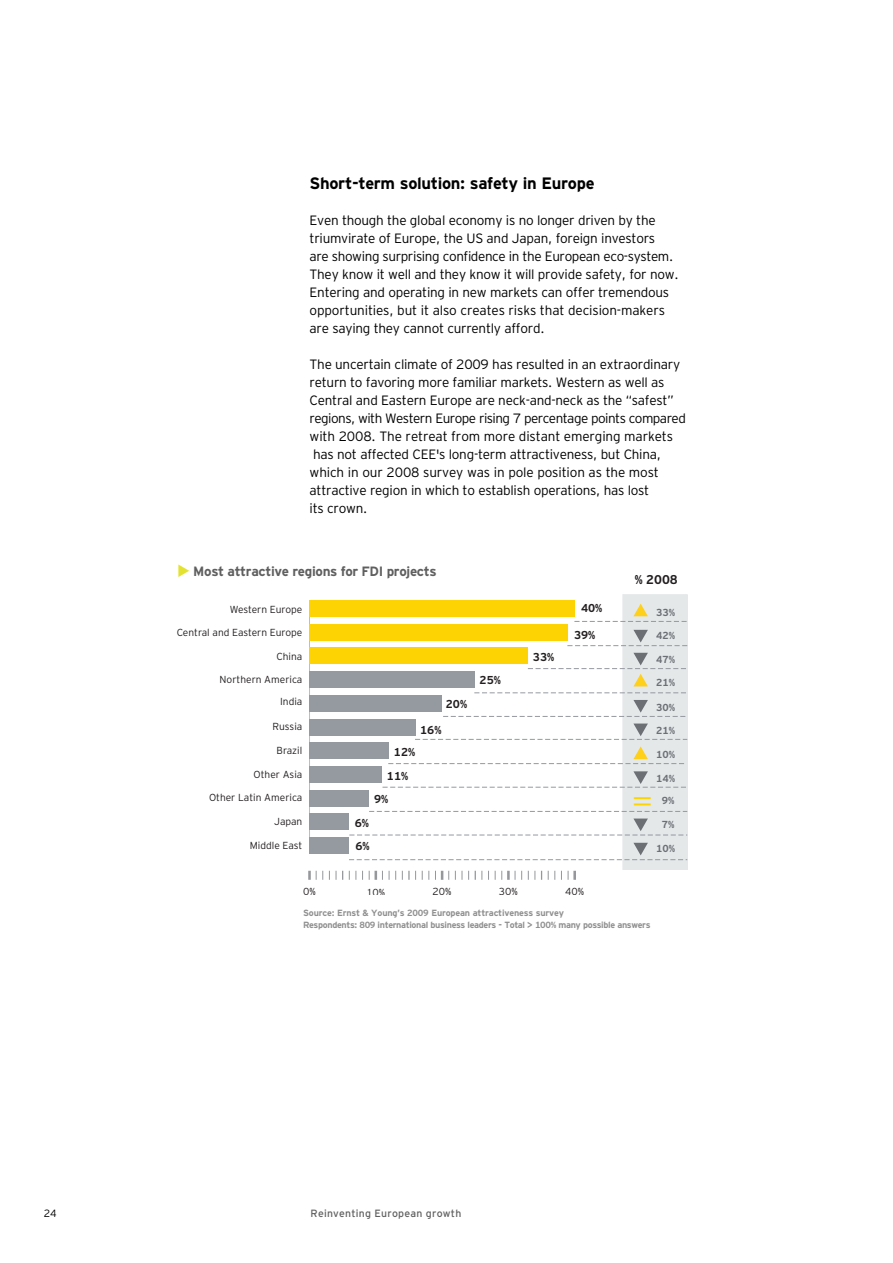
<style>
.page{position:relative;width:893px;height:1263px;background:#fff}
.page>*{position:absolute;margin:0;border:0;box-sizing:border-box;transform-origin:0 0}
.t1{font:32.25px "Myriad Pro";color:#fed304}
.t2{font:700 16.5px "EY Interstate";letter-spacing:-.02em;color:#000}
.t3{font:300 13.5px/18px "EY Interstate";letter-spacing:-.02em;color:#000}
.t4{font:700 13.5px "EY Interstate";letter-spacing:-.025em;color:#5f5f5f}
.t5{font:700 12.75px "EY Interstate";color:#231f20}
.t6{font:700 11.55px/23.9px "EY Interstate";color:#231f20}
.t7{font:10.5px "EY Interstate";letter-spacing:.02em;color:#5f5f5f}
.t8{font:300 10.5px "EY Interstate";color:#000}
.t9{font:300 10.2px "EY Interstate";color:#231f20}
.t10{font:700 10.2px "EY Interstate";color:#6c7075}
.t11{font:700 9px/12px "EY Interstate";letter-spacing:-.04em;color:#909090}
.s1{font-weight:300;font-size:36px;color:#e3e231}
</style>
<div class="page">
<div style="left:623px;top:595px;width:64px;height:274px;background:#e4e8e9"></div>
<div style="left:623px;top:594px;width:65px;height:276px;border:1px solid #e4e8e9"></div>
<hr style="left:309px;top:601px;width:1px;height:250px;background:#babfc4">
<div style="left:309px;top:600px;width:266px;height:17px;background:#fed304"></div>
<div style="left:309px;top:624px;width:259px;height:17px;background:#fed304"></div>
<div style="left:309px;top:648px;width:219px;height:16px;background:#fed304"></div>
<div style="left:309px;top:671px;width:166px;height:17px;background:#9599a0"></div>
<div style="left:309px;top:695px;width:133px;height:17px;background:#9599a0"></div>
<div style="left:309px;top:719px;width:107px;height:16px;background:#9599a0"></div>
<div style="left:309px;top:742px;width:80px;height:17px;background:#9599a0"></div>
<div style="left:309px;top:766px;width:73px;height:17px;background:#9599a0"></div>
<div style="left:309px;top:790px;width:60px;height:16px;background:#9599a0"></div>
<div style="left:309px;top:813px;width:40px;height:17px;background:#9599a0"></div>
<div style="left:309px;top:837px;width:40px;height:17px;background:#9599a0"></div>
<svg style="left:308px;top:871px;width:15px;height:9px"></svg>
<svg style="left:336px;top:871px;width:7px;height:9px"></svg>
<svg style="left:356px;top:871px;width:7px;height:9px"></svg>
<svg style="left:369px;top:871px;width:14px;height:9px"></svg>
<svg style="left:389px;top:871px;width:7px;height:9px"></svg>
<svg style="left:402px;top:871px;width:14px;height:9px"></svg>
<svg style="left:429px;top:871px;width:20px;height:9px"></svg>
<svg style="left:462px;top:871px;width:7px;height:9px"></svg>
<svg style="left:482px;top:871px;width:7px;height:9px"></svg>
<svg style="left:495px;top:871px;width:27px;height:9px"></svg>
<svg style="left:535px;top:871px;width:7px;height:9px"></svg>
<svg style="left:555px;top:871px;width:7px;height:9px"></svg>
<svg style="left:568px;top:871px;width:8px;height:9px"></svg>
<svg style="left:349px;top:843px;width:338px;height:17px"></svg>
<svg style="left:574px;top:604px;width:113px;height:18px"></svg>
<svg style="left:567px;top:630px;width:120px;height:16px"></svg>
<svg style="left:528px;top:653px;width:159px;height:33px"></svg>
<svg style="left:474px;top:692px;width:213px;height:1px"></svg>
<svg style="left:415px;top:723px;width:272px;height:17px"></svg>
<svg style="left:388px;top:746px;width:299px;height:18px"></svg>
<svg style="left:382px;top:771px;width:305px;height:17px"></svg>
<svg style="left:369px;top:811px;width:318px;height:1px"></svg>
<svg style="left:349px;top:818px;width:338px;height:18px"></svg>
<svg style="left:443px;top:700px;width:244px;height:17px"></svg>
<p class="t2" style="left:310px;top:174px;width:286px">Short-term solution: safety in Europe</p>
<p class="t3" style="left:310px;top:211px;width:371px">Even though the global economy is no longer driven by the triumvirate of Europe, the US and Japan, foreign investors<br>are showing surprising confidence in the European eco-system.<br>They know it well and they know it will provide safety, for now.<br>Entering and operating in new markets can offer tremendous opportunities, but it also creates risks that decision-makers are saying they cannot currently afford.</p>
<p class="t3" style="left:310px;top:355px;width:378px">The uncertain climate of 2009 has resulted in an extraordinary return to favoring more familiar markets. Western as well as Central and Eastern Europe are neck-and-neck as the “safest” regions, with Western Europe rising 7 percentage points compared with 2008. The retreat from more distant emerging markets has not affected CEE's long-term attractiveness, but China, which in our 2008 survey was in pole position as the most attractive region in which to establish operations, has lost<br>its crown.</p>
<p class="t4" style="left:176px;top:563px;width:262px"><span class="s1">•</span> Most attractive regions for FDI projects</p>
<p class="t9" style="left:230px;top:604px;width:74px">Western Europe</p>
<p class="t9" style="left:177px;top:626px;width:127px">Central and Eastern Europe</p>
<p class="t9" style="left:276px;top:650px;width:28px">China</p>
<p class="t9" style="left:220px;top:674px;width:84px">Northern America</p>
<p class="t9" style="left:280px;top:696px;width:24px">India</p>
<p class="t6" style="left:446px;top:692px;width:23px">20%</p>
<p class="t6" style="left:420px;top:718px;width:23px">16%</p>
<p class="t9" style="left:273px;top:721px;width:31px">Russia</p>
<p class="t9" style="left:277px;top:745px;width:27px">Brazil</p>
<p class="t6" style="left:387px;top:740px;width:30px;text-indent:7px">12%<br>11%</p>
<p class="t9" style="left:209px;top:791px;width:95px">Other Latin America</p>
<p class="t6" style="left:374px;top:787px;width:16px">9%</p>
<p class="t9" style="left:274px;top:815px;width:30px">Japan</p>
<p class="t9" style="left:254px;top:768px;width:50px">Other Asia</p>
<p class="t6" style="left:355px;top:811px;width:16px">6%</p>
<p class="t9" style="left:250px;top:839px;width:54px">Middle East</p>
<p class="t6" style="left:355px;top:834px;width:16px">6%</p>
<p class="t6" style="left:480px;top:668px;width:23px">25%</p>
<p class="t6" style="left:533px;top:645px;width:23px">33%</p>
<p class="t6" style="left:581px;top:596px;width:23px">40%</p>
<p class="t6" style="left:574px;top:623px;width:23px">39%</p>
<p class="t9" style="left:303px;top:886px;width:14px">0%</p>
<p class="t9" style="left:366px;top:887px;width:20px">10%</p>
<p class="t9" style="left:433px;top:886px;width:20px">20%</p>
<p class="t9" style="left:499px;top:886px;width:20px">30%</p>
<p class="t9" style="left:565px;top:886px;width:20px">40%</p>
<p class="t5" style="left:635px;top:572px;width:45px">% 2008</p>
<p class="t10" style="left:656px;top:606px;width:20px">33%</p>
<p class="t10" style="left:656px;top:629px;width:20px">42%</p>
<p class="t10" style="left:656px;top:654px;width:20px">47%</p>
<p class="t10" style="left:656px;top:677px;width:20px">21%</p>
<p class="t10" style="left:656px;top:701px;width:20px">30%</p>
<p class="t10" style="left:656px;top:725px;width:20px">21%</p>
<p class="t10" style="left:656px;top:748px;width:20px">10%</p>
<p class="t10" style="left:656px;top:772px;width:20px">14%</p>
<p class="t10" style="left:662px;top:795px;width:14px">9%</p>
<p class="t10" style="left:662px;top:819px;width:14px">7%</p>
<p class="t10" style="left:656px;top:843px;width:20px">10%</p>
<h1 class="t1" style="left:633px;top:787px;width:21px">=</h1>
<p class="t11" style="left:303px;top:906px;width:349px">Source: Ernst &amp; Young’s 2009 European attractiveness survey<br>Respondents: 809 international business leaders - Total &gt; 100% many possible answers</p>
<p class="t8" style="left:44px;top:1207px;width:14px">24</p>
<p class="t7" style="left:311px;top:1207px;width:152px">Reinventing European growth</p>
</div>
